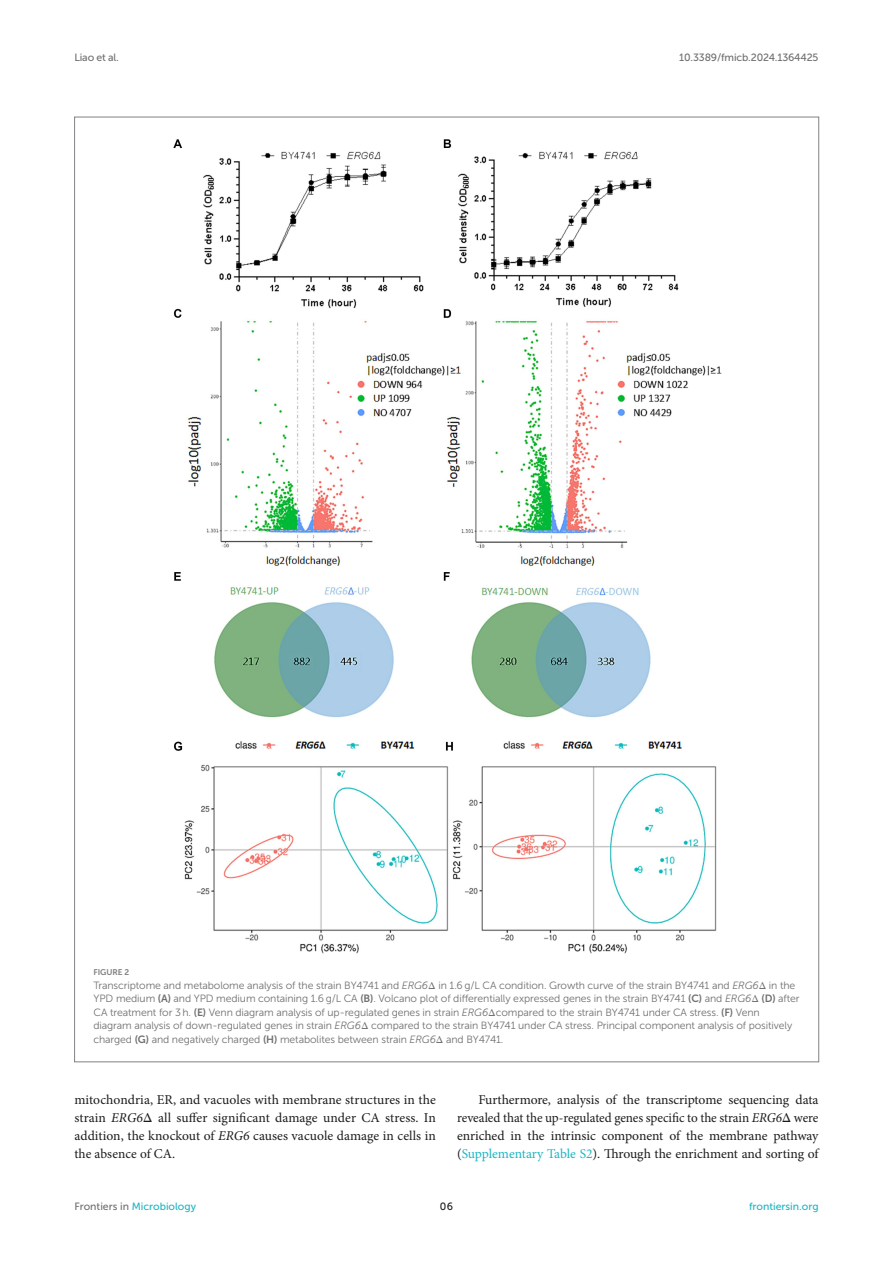
<style>
.page{position:relative;width:893px;height:1263px;background:#fff}
.page>*{position:absolute;margin:0;border:0;box-sizing:border-box;transform-origin:0 0}
.TEXT{font:13.5px/18px "Minion Pro";letter-spacing:-.005em;color:#1b1c1b;text-align:justify}
.TEXT_FLUSH{font:13.5px/18px "Minion Pro";letter-spacing:.005em;color:#1b1c1b;text-align:justify}
.FIG_LEG{font:10.5px/13.5px "Museo Sans 300";letter-spacing:-.01em;color:#706f70}
.t1{font:10.5px "Museo Sans 500";color:#1db5c3}
.t2{font:10.5px "Museo Sans 500";letter-spacing:-.015em;color:#706f70}
.t3{font:10.5px "Museo Sans 500";color:#1b1c1b}
.FIG_HD{font:8.25px "Museo Sans 700";letter-spacing:-.01em;color:#7e7f7f}
.s1{font-style:italic}
.s2{font-family:"STIX General"}
.s3{font-family:"Museo Sans 700"}
.s4{color:#1db5c3}
.s5{color:#706f70}
</style>
<div class="page">
<img style="left:173px;top:139px;width:549px;height:815px">
<p class="t2" style="left:74px;top:51px;width:46px">Liao et al.</p>
<p class="t2" style="left:679px;top:51px;width:141px">10.3389/fmicb.2024.1364425</p>
<p class="FIG_HD" style="left:94px;top:968px;width:37px">FIGURE 2</p>
<p class="FIG_LEG" style="left:94px;top:979px;width:708px">Transcriptome and metabolome analysis of the strain BY4741 and <span class="s1">ERG6</span><span class="s2">Δ</span> in 1.6 g/L CA condition. Growth curve of the strain BY4741 and <span class="s1">ERG6</span><span class="s2">Δ</span> in the YPD medium <span class="s3">(A)</span> and YPD medium containing 1.6 g/L CA <span class="s3">(B)</span>. Volcano plot of differentially expressed genes in the strain BY4741 <span class="s3">(C)</span> and <span class="s1">ERG6</span><span class="s2">Δ</span> <span class="s3">(D)</span> after CA treatment for 3 h. <span class="s3">(E)</span> Venn diagram analysis of up-regulated genes in strain <span class="s1">ERG6</span><span class="s2">Δ</span>compared to the strain BY4741 under CA stress. <span class="s3">(F)</span> Venn diagram analysis of down-regulated genes in strain <span class="s1">ERG6</span><span class="s2">Δ</span> compared to the strain BY4741 under CA stress. Principal component analysis of positively charged <span class="s3">(G)</span> and negatively charged <span class="s3">(H)</span> metabolites between strain <span class="s1">ERG6</span><span class="s2">Δ</span> and BY4741.</p>
<p class="TEXT_FLUSH" style="left:74px;top:1091px;width:363px">mitochondria, ER, and vacuoles with membrane structures in the strain <span class="s1">ERG6</span><span class="s2">Δ</span> all suffer significant damage under CA stress. In addition, the knockout of <span class="s1">ERG6</span> causes vacuole damage in cells in the absence of CA.</p>
<p class="TEXT" style="left:457px;top:1091px;width:363px;text-indent:21px">Furthermore, analysis of the transcriptome sequencing data revealed that the up-regulated genes specific to the strain <span class="s1">ERG6</span><span class="s2">Δ</span> were enriched in the intrinsic component of the membrane pathway (<span class="s4">Supplementary Table S2</span>). Through the enrichment and sorting of</p>
<p class="t1" style="left:74px;top:1200px;width:123px"><span class="s5">Frontiers in</span> Microbiology</p>
<p class="t3" style="left:440px;top:1200px;width:15px">06</p>
<p class="t1" style="left:749px;top:1200px;width:71px">frontiersin.org</p>
</div>
